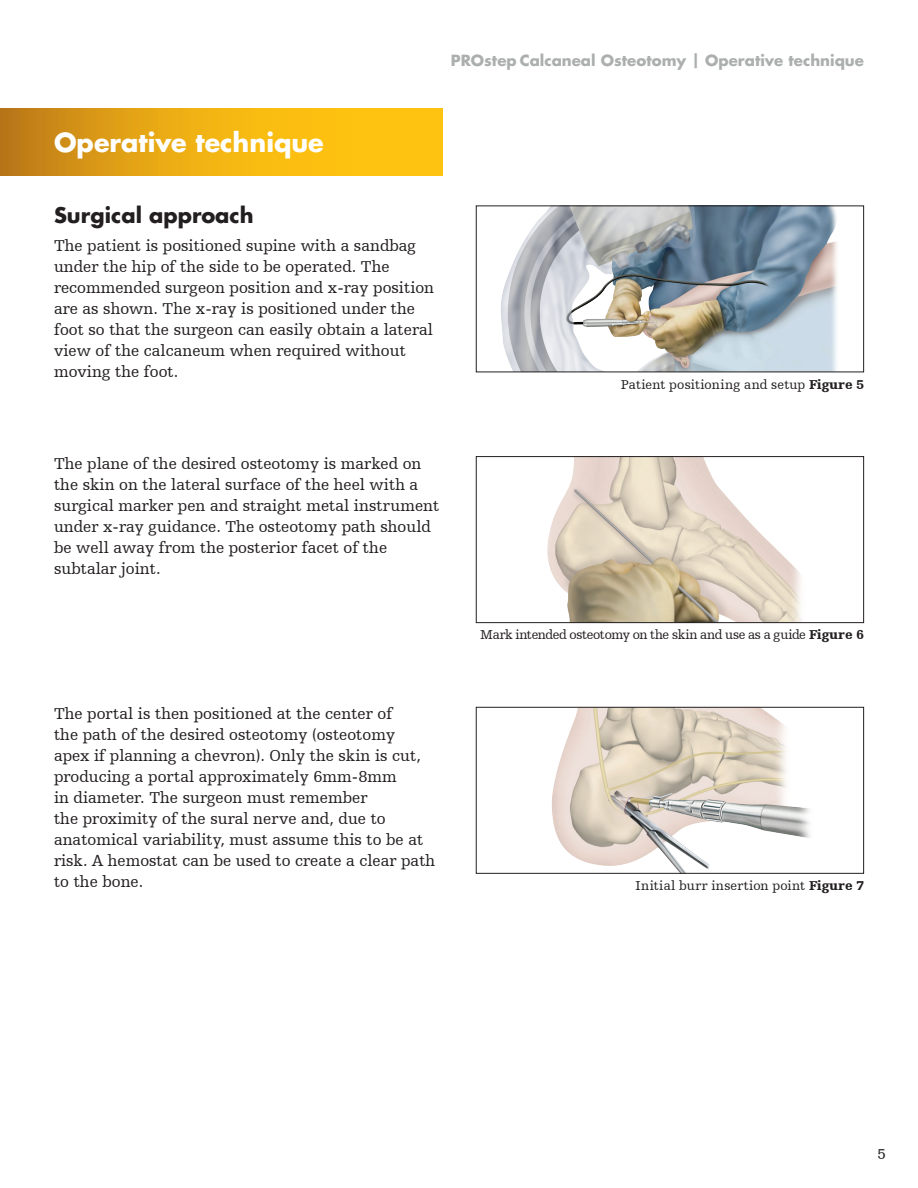
<style>
.page{position:relative;width:918px;height:1188px;background:#fff}
.page>*{position:absolute;margin:0;border:0;box-sizing:border-box;transform-origin:0 0}
.t1{font:700 25.5px "Futura For Stryker";color:#fff}
.Paragraph_Style_1{font:700 21px "Futura For Stryker";color:#231f20}
.MainParagraphs{font:16.5px/21px "Humanist Slabserif 712 BT";color:#231f20}
.t2{font:700 15px "Futura For Stryker";color:#abafae}
.t3{font:15px "Humanist Slabserif 712 BT";color:#231f20}
.t4{font:13.5px "Humanist Slabserif 712 BT";letter-spacing:-.03em;color:#231f20}
.t5{font:13.5px "Humanist Slabserif 712 BT";color:#231f20}
.t6{font:13.5px "Humanist Slabserif 712 BT";letter-spacing:.02em;color:#231f20}
.s1{font-weight:900}
</style>
<div class="page">
<svg style="left:0;top:108px;width:442px;height:68px;background:#ebac13"></svg>
<img style="left:501px;top:208px;width:336px;height:162px">
<div style="left:476px;top:206px;width:388px;height:166px;border:1px solid #231f20"></div>
<img style="left:547px;top:458px;width:255px;height:163px">
<div style="left:476px;top:456px;width:388px;height:167px;border:1px solid #231f20"></div>
<img style="left:552px;top:709px;width:258px;height:163px">
<div style="left:476px;top:707px;width:388px;height:167px;border:1px solid #231f20"></div>
<p class="t2" style="left:451px;top:51px;width:415px">PROstep Calcaneal Osteotomy | Operative technique</p>
<p class="t1" style="left:54px;top:126px;width:271px">Operative technique</p>
<p class="Paragraph_Style_1" style="left:54px;top:201px;width:201px">Surgical approach</p>
<p class="MainParagraphs" style="left:54px;top:234px;width:382px">The patient is positioned supine with a sandbag under the hip of the side to be operated. The recommended surgeon position and x-ray position are as shown. The x-ray is positioned under the foot so that the surgeon can easily obtain a lateral view of the calcaneum when required without moving the foot.</p>
<p class="t5" style="left:621px;top:376px;width:245px">Patient positioning and setup <span class="s1">Figure 5</span></p>
<p class="MainParagraphs" style="left:54px;top:452px;width:387px">The plane of the desired osteotomy is marked on the skin on the lateral surface of the heel with a surgical marker pen and straight metal instrument under x-ray guidance. The osteotomy path should be well away from the posterior facet of the subtalar joint.</p>
<p class="MainParagraphs" style="left:54px;top:703px;width:383px">The portal is then positioned at the center of<br>the path of the desired osteotomy (osteotomy<br>apex if planning a chevron). Only the skin is cut, producing a portal approximately 6mm-8mm<br>in diameter. The surgeon must remember<br>the proximity of the sural nerve and, due to anatomical variability, must assume this to be at risk. A hemostat can be used to create a clear path to the bone.</p>
<p class="t4" style="left:480px;top:627px;width:385px">Mark intended osteotomy on the skin and use as a guide <span class="s1">Figure 6</span></p>
<p class="t6" style="left:636px;top:877px;width:230px">Initial burr insertion point <span class="s1">Figure 7</span></p>
<p class="t3" style="left:878px;top:1145px;width:10px">5</p>
</div>
